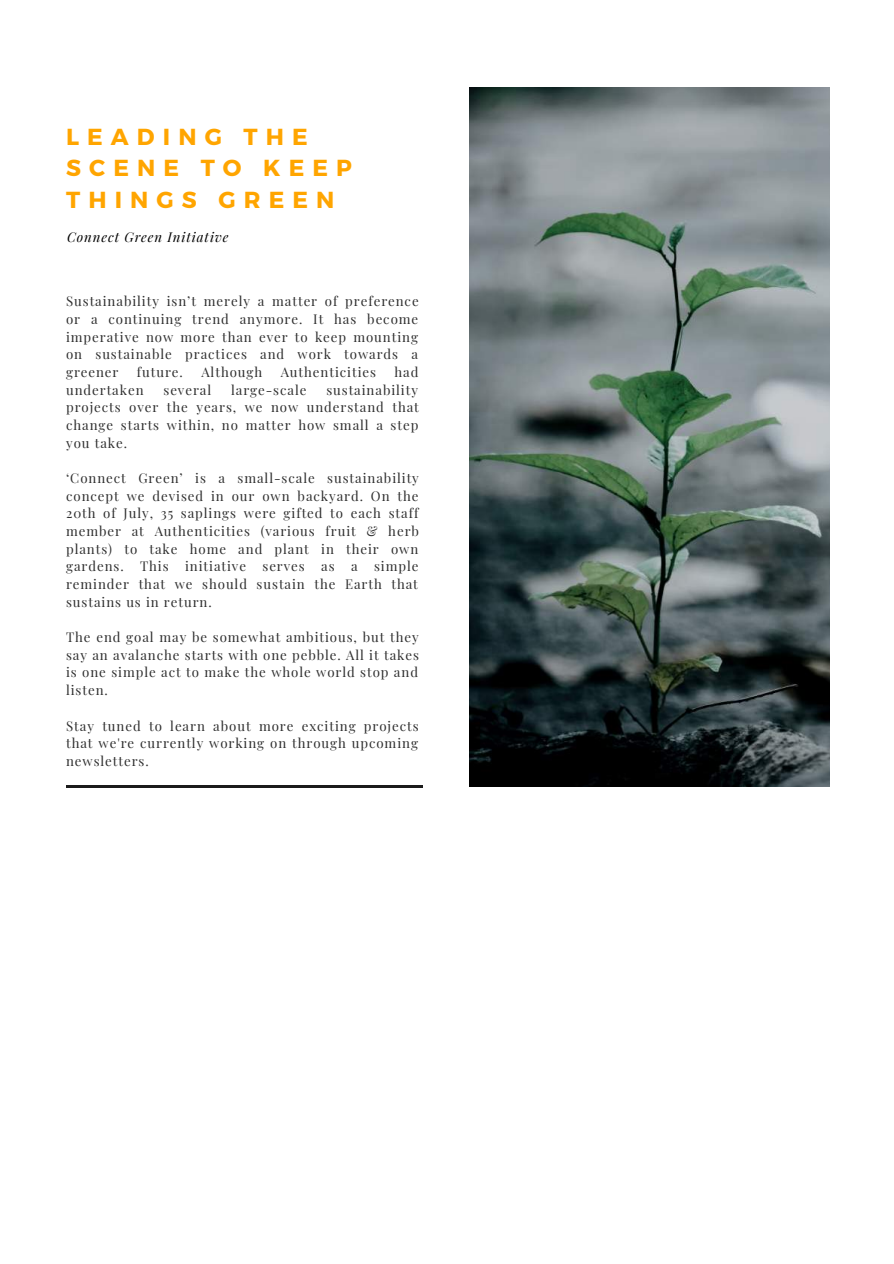
<style>
.page{position:relative;width:894px;height:1264px;background:#fff}
.page>*{position:absolute;margin:0;border:0;box-sizing:border-box;transform-origin:0 0}
.t1{font:700 23.25px/31.5px "Montserrat";letter-spacing:.35em;color:#ffa500}
.t2{font:13.2px/17.7px "Playfair Display";letter-spacing:.07em;color:#2e2e2e;text-align:justify}
.t3{font:italic 13.2px "Playfair Display";letter-spacing:.07em;color:#000}
</style>
<div class="page">
<img style="left:469px;top:88px;width:360px;height:698px">
<hr style="left:66px;top:785px;width:356px;height:2px;background:#1b1b1b">
<h1 class="t1" style="left:66px;top:120px;width:287px">LEADING THE<br>SCENE TO KEEP<br>THINGS GREEN</h1>
<p class="t3" style="left:67px;top:228px;width:163px">Connect Green Initiative</p>
<p class="t2" style="left:66px;top:292px;width:354px">Sustainability isn’t merely a matter of preference or a continuing trend anymore. It has become imperative now more than ever to keep mounting on sustainable practices and work towards a greener</p>
<p class="t2" style="left:137px;top:363px;width:47px">future.</p>
<p class="t2" style="left:201px;top:363px;width:62px">Although</p>
<p class="t2" style="left:280px;top:363px;width:97px">Authenticities</p>
<p class="t2" style="left:394px;top:363px;width:25px">had</p>
<p class="t2" style="left:66px;top:380px;width:79px">undertaken</p>
<p class="t2" style="left:163px;top:380px;width:49px">several</p>
<p class="t2" style="left:231px;top:380px;width:77px">large-scale</p>
<p class="t2" style="left:66px;top:380px;width:354px;text-indent:260px">sustainability projects over the years, we now understand that change starts within, no matter how small a step you take.</p>
<p class="t2" style="left:66px;top:469px;width:354px">‘Connect Green’ is a small-scale sustainability concept we devised in our own backyard. On the 20th of July, 35 saplings were gifted to each staff member at Authenticities (various fruit &amp; herb plants) to take home and plant in their own gardens. This initiative serves as a simple reminder that we should sustain the Earth that sustains us in return.</p>
<p class="t2" style="left:66px;top:627px;width:354px">The end goal may be somewhat ambitious, but they say an avalanche starts with one pebble. All it takes is one simple act to make the whole world stop and listen.</p>
<p class="t2" style="left:66px;top:716px;width:354px">Stay tuned to learn about more exciting projects that we're currently working on through upcoming newsletters.</p>
</div>
